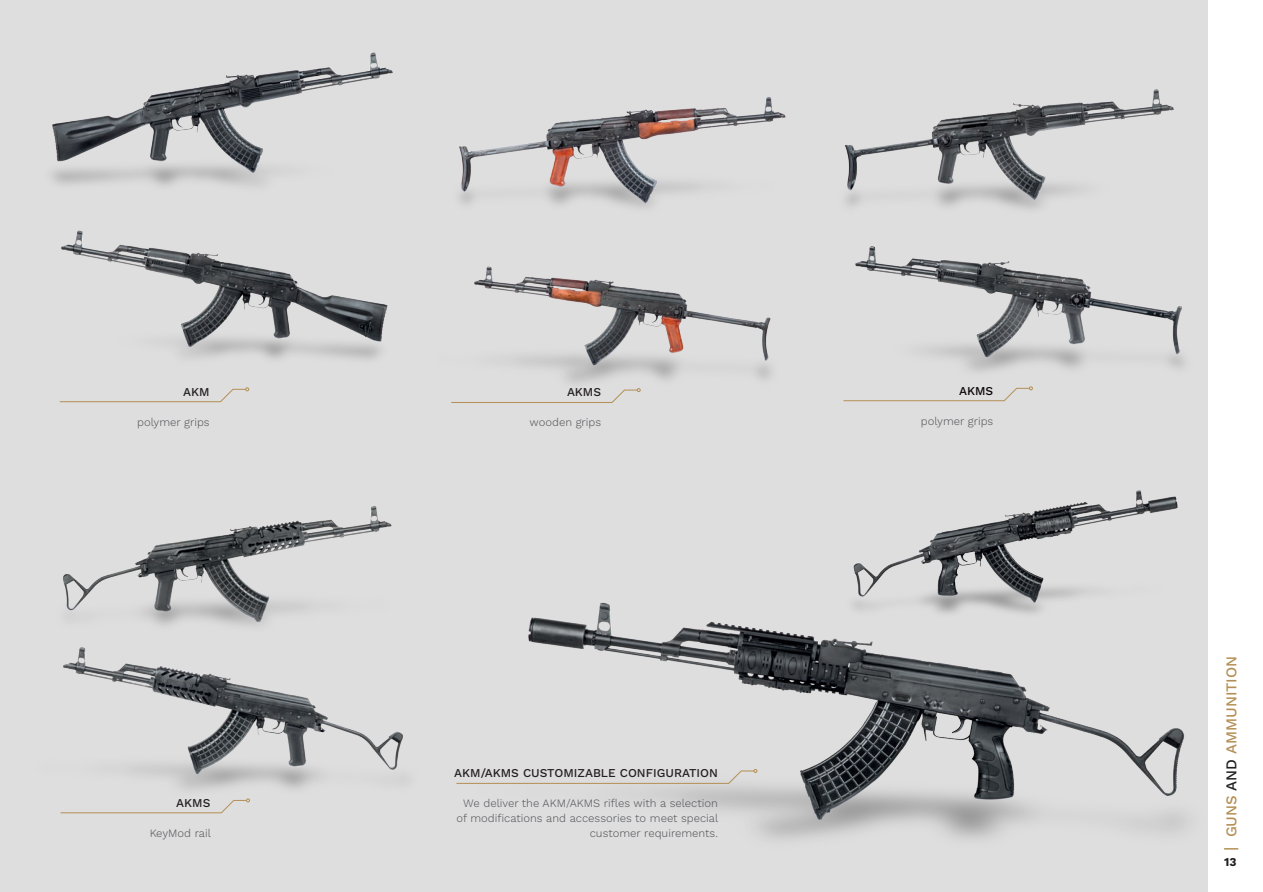
<style>
.page{position:relative;width:1263px;height:892px;background:#fff}
.page>*{position:absolute;margin:0;border:0;box-sizing:border-box;transform-origin:0 0}
.t1{font:500 15px "Work Sans";color:#b48f54}
.t2{font:500 12px "Work Sans";color:#231f20}
.t3{font:500 12px "Work Sans";color:#080304}
.t4{font:700 12px "Work Sans";color:#231f20}
.t5{font:300 11.25px/15px "Work Sans";color:#57585a;text-align:right}
.s1{color:#231f20}
</style>
<div class="page">
<div style="left:0;top:0;width:1208px;height:892px;background:#dededf"></div>
<img style="left:844px;top:89px;width:330px;height:120px">
<img style="left:855px;top:246px;width:330px;height:126px">
<svg style="left:843px;top:386px;width:190px;height:15px"></svg>
<img style="left:52px;top:52px;width:341px;height:134px">
<img style="left:61px;top:230px;width:327px;height:130px">
<svg style="left:59px;top:387px;width:190px;height:15px"></svg>
<img style="left:63px;top:506px;width:329px;height:120px">
<img style="left:60px;top:647px;width:344px;height:167px">
<svg style="left:60px;top:798px;width:190px;height:15px"></svg>
<img style="left:904px;top:490px;width:274px;height:70px">
<img style="left:528px;top:560px;width:711px;height:290px">
<svg style="left:456px;top:769px;width:301px;height:15px"></svg>
<img style="left:459px;top:97px;width:327px;height:111px">
<img style="left:474px;top:266px;width:298px;height:124px">
<svg style="left:451px;top:388px;width:189px;height:15px"></svg>
<p class="t2" style="left:183px;top:384px;width:28px">AKM</p>
<p class="t5" style="left:137px;top:415px;width:74px">polymer grips</p>
<p class="t2" style="left:176px;top:795px;width:36px">AKMS</p>
<p class="t5" style="left:150px;top:826px;width:63px">KeyMod rail</p>
<p class="t2" style="left:567px;top:385px;width:36px">AKMS</p>
<p class="t5" style="left:529px;top:415px;width:73px">wooden grips</p>
<p class="t2" style="left:454px;top:766px;width:265px">AKM/AKMS CUSTOMIZABLE CONFIGURATION</p>
<p class="t5" style="left:457px;top:796px;width:263px">We deliver the AKM/AKMS rifles with a selection of modifications and accessories to meet special customer requirements.</p>
<p class="t3" style="left:959px;top:383px;width:36px">AKMS</p>
<p class="t5" style="left:921px;top:414px;width:74px">polymer grips</p>
<h1 class="t1" style="left:1222px;top:837px;width:183px;rotate:-90deg">GUNS <span class="s1">AND</span> AMMUNITION</h1>
<p class="t4" style="left:1224px;top:855px;width:14px">13</p>
</div>
